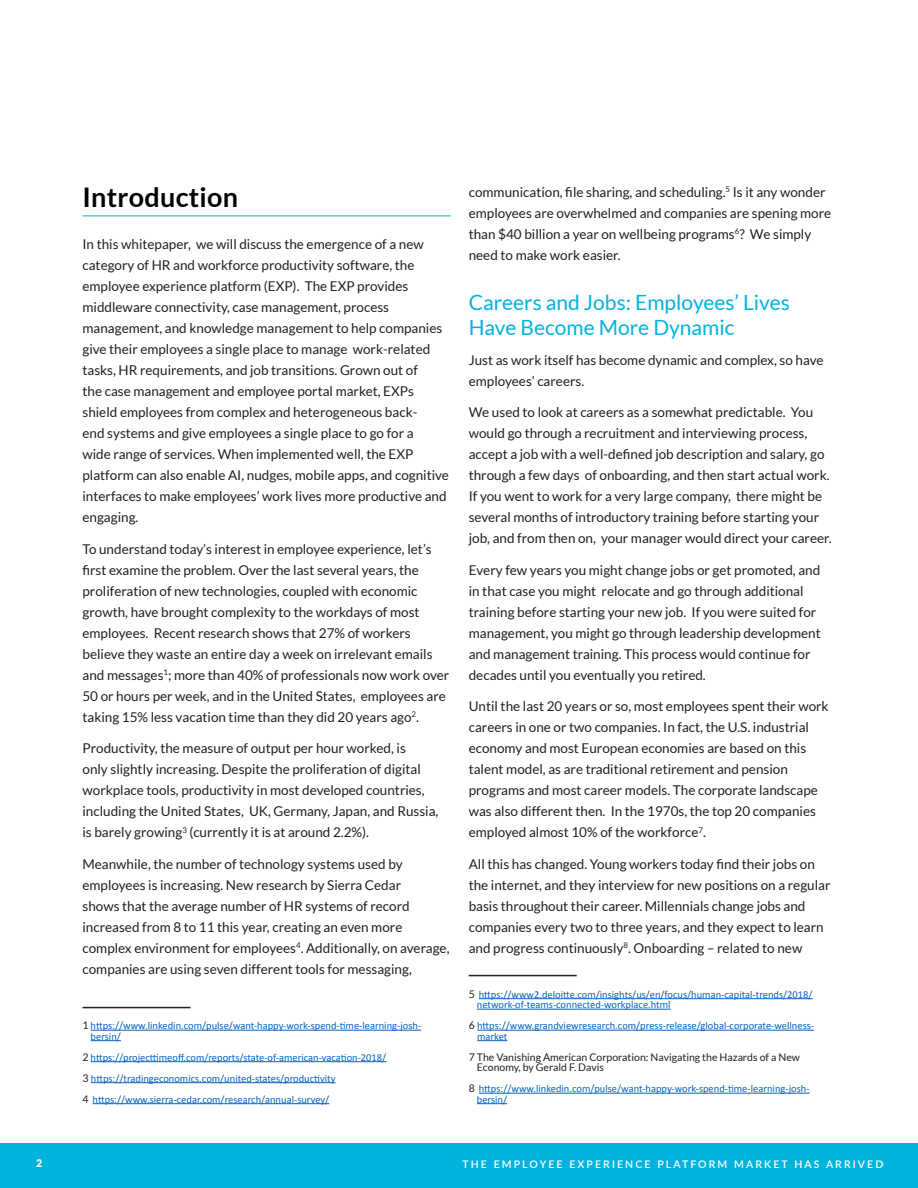
<style>
.page{position:relative;width:918px;height:1188px;background:#fff}
.page>*{position:absolute;margin:0;border:0;box-sizing:border-box;transform-origin:0 0}
.t1{font:700 27px "Lato";letter-spacing:.01em;color:#000}
.t2{font:21px/25.2px "Lato";color:#00b3de}
.t3{font:13.5px/21px "Lato";color:#221f1f}
.t4{font:10.5px/10.5px "Calibri";color:#0563c1}
.t5{font:10.5px/10.5px "Lato";color:#221f1f}
.t6{font:600 10.5px "Lato";letter-spacing:.2em;color:#fff}
.t7{font:900 10.5px "Lato";color:#fff}
.s1{font-family:"Lato";color:#221f1f}
</style>
<div class="page">
<div style="left:0;top:1143px;width:918px;height:45px;background:#00b3de"></div>
<hr style="left:83px;top:216px;width:368px;height:1px;background:#00b3de">
<hr style="left:83px;top:1007px;width:108px;height:1px;background:#221f1f">
<hr style="left:91px;top:1030px;width:330px;height:1px;background:#0563c1">
<hr style="left:91px;top:1040px;width:30px;height:1px;background:#0563c1">
<hr style="left:91px;top:1061px;width:295px;height:1px;background:#0563c1">
<hr style="left:91px;top:1082px;width:245px;height:1px;background:#0563c1">
<hr style="left:93px;top:1103px;width:236px;height:1px;background:#0563c1">
<hr style="left:469px;top:975px;width:108px;height:1px;background:#221f1f">
<hr style="left:479px;top:998px;width:334px;height:1px;background:#0563c1">
<hr style="left:477px;top:1009px;width:194px;height:1px;background:#0563c1">
<hr style="left:477px;top:1030px;width:337px;height:1px;background:#0563c1">
<hr style="left:477px;top:1040px;width:30px;height:1px;background:#0563c1">
<hr style="left:479px;top:1093px;width:331px;height:1px;background:#0563c1">
<hr style="left:477px;top:1103px;width:30px;height:1px;background:#0563c1">
<h1 class="t1" style="left:82px;top:186px;width:157px">Introduction</h1>
<p class="t3" style="left:82px;top:234px;width:368px">In this whitepaper, we will discuss the emergence of a new category of HR and workforce productivity software, the employee experience platform (EXP). The EXP provides middleware connectivity, case management, process management, and knowledge management to help companies give their employees a single place to manage work-related tasks, HR requirements, and job transitions. Grown out of<br>the case management and employee portal market, EXPs shield employees from complex and heterogeneous back-<br>end systems and give employees a single place to go for a<br>wide range of services. When implemented well, the EXP platform can also enable AI, nudges, mobile apps, and cognitive interfaces to make employees’ work lives more productive and engaging.</p>
<p class="t3" style="left:82px;top:539px;width:368px">To understand today’s interest in employee experience, let’s first examine the problem. Over the last several years, the proliferation of new technologies, coupled with economic growth, have brought complexity to the workdays of most employees. Recent research shows that 27% of workers believe they waste an entire day a week on irrelevant emails and messages<sup>1</sup>; more than 40% of professionals now work over 50 or hours per week, and in the United States, employees are taking 15% less vacation time than they did 20 years ago<sup>2</sup>.</p>
<p class="t3" style="left:83px;top:738px;width:357px">Productivity, the measure of output per hour worked, is<br>only slightly increasing. Despite the proliferation of digital workplace tools, productivity in most developed countries, including the United States, UK, Germany, Japan, and Russia, is barely growing<sup>3</sup> (currently it is at around 2.2%).</p>
<p class="t3" style="left:82px;top:854px;width:369px">Meanwhile, the number of technology systems used by employees is increasing. New research by Sierra Cedar<br>shows that the average number of HR systems of record increased from 8 to 11 this year, creating an even more complex environment for employees<sup>4</sup>. Additionally, on average, companies are using seven different tools for messaging,</p>
<p class="t4" style="left:91px;top:1020px;width:332px;text-indent:-8px"><span class="s1">1</span> https://www.linkedin.com/pulse/want-happy-work-spend-time-learning-josh&shy;bersin/</p>
<p class="t4" style="left:82px;top:1047px;width:305px;line-height:21px"><span class="s1">2</span> https://projecttimeoff.com/reports/state-of-american-vacation-2018/<br><span class="s1">3</span> https://tradingeconomics.com/united-states/productivity<br><span class="s1">4</span> https://www.sierra-cedar.com/research/annual-survey/</p>
<p class="t3" style="left:469px;top:181px;width:364px">communication, file sharing, and scheduling.<sup>5</sup> Is it any wonder employees are overwhelmed and companies are spening more than $40 billion a year on wellbeing programs<sup>6</sup>? We simply need to make work easier.</p>
<h2 class="t2" style="left:469px;top:291px;width:323px">Careers and Jobs: Employees’ Lives<br>Have Become More Dynamic</h2>
<p class="t3" style="left:469px;top:350px;width:356px">Just as work itself has become dynamic and complex, so have employees’ careers.</p>
<p class="t3" style="left:469px;top:402px;width:364px">We used to look at careers as a somewhat predictable. You would go through a recruitment and interviewing process, accept a job with a well-defined job description and salary, go through a few days of onboarding, and then start actual work.<br>If you went to work for a very large company, there might be several months of introductory training before starting your job, and from then on, your manager would direct your career.</p>
<p class="t3" style="left:469px;top:560px;width:354px">Every few years you might change jobs or get promoted, and in that case you might relocate and go through additional training before starting your new job. If you were suited for management, you might go through leadership development and management training. This process would continue for decades until you eventually you retired.</p>
<p class="t3" style="left:469px;top:696px;width:361px">Until the last 20 years or so, most employees spent their work careers in one or two companies. In fact, the U.S. industrial economy and most European economies are based on this talent model, as are traditional retirement and pension programs and most career models. The corporate landscape was also different then. In the 1970s, the top 20 companies employed almost 10% of the workforce<sup>7</sup>.</p>
<p class="t3" style="left:469px;top:853px;width:363px">All this has changed. Young workers today find their jobs on the internet, and they interview for new positions on a regular basis throughout their career. Millennials change jobs and companies every two to three years, and they expect to learn and progress continuously<sup>8</sup>. Onboarding – related to new</p>
<p class="t4" style="left:477px;top:989px;width:337px;text-indent:-8px"><span class="s1">5</span> https://www2.deloitte.com/insights/us/en/focus/human-capital-trends/2018/ network-of-teams-connected-workplace.html</p>
<p class="t4" style="left:477px;top:1020px;width:338px;text-indent:-8px"><span class="s1">6</span> https://www.grandviewresearch.com/press-release/global-corporate-wellness&shy;market</p>
<p class="t5" style="left:477px;top:1052px;width:325px;text-indent:-8px">7 The Vanishing American Corporation: Navigating the Hazards of a New<br>Economy, by Gerald F. Davis</p>
<p class="t4" style="left:477px;top:1083px;width:334px;text-indent:-8px"><span class="s1">8</span> https://www.linkedin.com/pulse/want-happy-work-spend-time-learning-josh&shy;bersin/</p>
<p class="t7" style="left:36px;top:1159px;width:8px">2</p>
<p class="t6" style="left:462px;top:1158px;width:423px">THE EMPLOYEE EXPERIENCE PLATFORM MARKET HAS ARRIVED</p>
</div>
